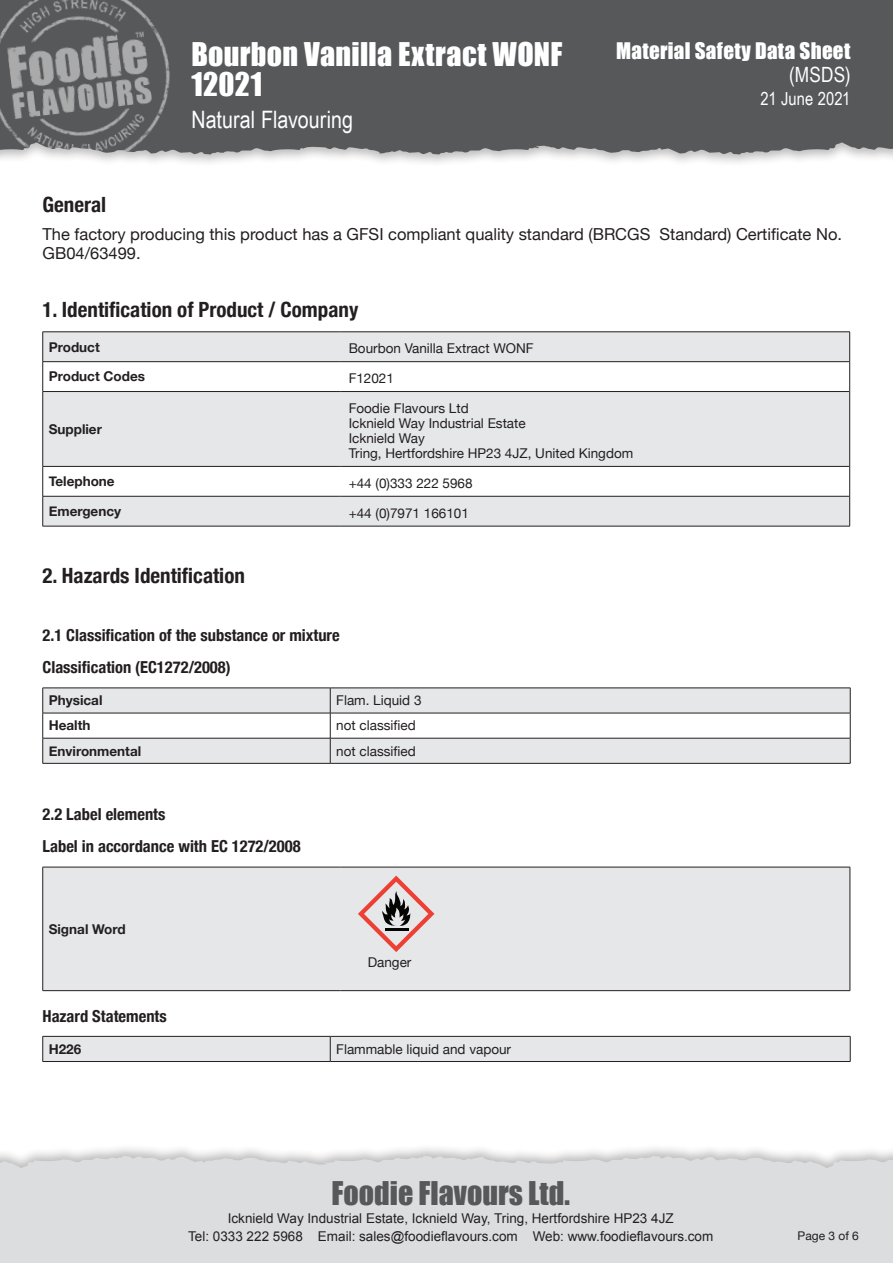
<style>
.page{position:relative;width:893px;height:1263px;background:#fff}
.page>*{position:absolute;margin:0;border:0;box-sizing:border-box;transform-origin:0 0}
.t1{font:30px/30px "Impact";letter-spacing:.01em;color:#fff}
.t2{font:30px "Impact";color:#57585a}
.t3{font:24px "Arial Narrow";color:#fff}
.Heading_2{font:700 condensed 21px "Helvetica Neue";color:#231f20}
.t4{font:21px "Impact";letter-spacing:.015em;color:#fff}
.t5{font:21px "Arial Narrow";color:#fff}
.t6{font:18px "Arial Narrow";letter-spacing:.005em;color:#fff}
.Heading_2-2{font:700 condensed 16.5px "Helvetica Neue";color:#231f20}
.Heading_2-3{font:16.5px/19.5px "Helvetica Neue";color:#231f20}
.Heading_3{font:700 condensed 16.5px "Helvetica Neue";color:#231f20}
.Standard_table_text{font:13.5px/15px "Helvetica Neue";color:#231f20}
.t7{font:13.5px/18px "Arial";color:#231f20;text-align:center}
.Standard_Table_Label{font:700 13.5px "Helvetica Neue";color:#231f20}
.t8{font:12px "Helvetica Neue";color:#231f20}
</style>
<div class="page">
<div style="left:0;top:1143px;width:893px;height:120px;background:#231f20;opacity:.3"></div>
<div style="left:0;top:1156px;width:893px;height:107px;background:#dcdddf"></div>
<div style="left:0;top:0;width:893px;height:167px;background:#231f20;opacity:.3"></div>
<div style="left:206px;top:0;width:687px;height:154px;background:#57585a"></div>
<img style="left:0;top:0;width:206px;height:154px">
<svg style="left:43px;top:333px;width:806px;height:193px;fill:#e6e7e9"></svg>
<hr style="left:43px;top:361px;width:297px;height:1px;background:#231f20">
<hr style="left:340px;top:361px;width:509px;height:1px;background:#231f20">
<hr style="left:43px;top:391px;width:297px;height:1px;background:#231f20">
<hr style="left:340px;top:391px;width:509px;height:1px;background:#231f20">
<hr style="left:43px;top:466px;width:297px;height:1px;background:#231f20">
<hr style="left:340px;top:466px;width:509px;height:1px;background:#231f20">
<hr style="left:43px;top:496px;width:297px;height:1px;background:#231f20">
<hr style="left:340px;top:496px;width:509px;height:1px;background:#231f20">
<hr style="left:43px;top:332px;width:297px;height:1px;background:#231f20">
<hr style="left:42px;top:332px;width:1px;height:30px;background:#231f20">
<hr style="left:340px;top:332px;width:510px;height:1px;background:#231f20">
<hr style="left:849px;top:332px;width:1px;height:30px;background:#231f20">
<svg style="left:42px;top:362px;width:1px;height:29px"></svg>
<svg style="left:849px;top:362px;width:1px;height:29px"></svg>
<hr style="left:42px;top:391px;width:1px;height:75px;background:#231f20">
<hr style="left:849px;top:391px;width:1px;height:75px;background:#231f20">
<hr style="left:42px;top:466px;width:1px;height:30px;background:#231f20">
<hr style="left:849px;top:466px;width:1px;height:30px;background:#231f20">
<hr style="left:42px;top:496px;width:1px;height:30px;background:#231f20">
<hr style="left:849px;top:496px;width:1px;height:30px;background:#231f20">
<hr style="left:43px;top:526px;width:297px;height:1px;background:#231f20">
<hr style="left:340px;top:526px;width:510px;height:1px;background:#231f20">
<svg style="left:43px;top:689px;width:807px;height:74px;fill:#e6e7e9"></svg>
<svg style="left:42px;top:688px;width:1px;height:75px"></svg>
<svg style="left:330px;top:689px;width:1px;height:74px"></svg>
<svg style="left:850px;top:688px;width:1px;height:75px"></svg>
<hr style="left:43px;top:688px;width:287px;height:1px;background:#231f20">
<hr style="left:330px;top:688px;width:520px;height:1px;background:#231f20">
<hr style="left:43px;top:713px;width:287px;height:1px;background:#231f20">
<hr style="left:330px;top:713px;width:520px;height:1px;background:#231f20">
<hr style="left:43px;top:738px;width:287px;height:1px;background:#231f20">
<hr style="left:330px;top:738px;width:520px;height:1px;background:#231f20">
<hr style="left:43px;top:763px;width:287px;height:1px;background:#231f20">
<hr style="left:330px;top:763px;width:520px;height:1px;background:#231f20">
<div style="left:43px;top:868px;width:807px;height:122px;background:#e6e7e9"></div>
<hr style="left:43px;top:867px;width:297px;height:1px;background:#231f20">
<hr style="left:42px;top:867px;width:1px;height:123px;background:#231f20">
<hr style="left:340px;top:867px;width:510px;height:1px;background:#231f20">
<hr style="left:850px;top:867px;width:1px;height:123px;background:#231f20">
<hr style="left:43px;top:990px;width:297px;height:1px;background:#231f20">
<hr style="left:340px;top:990px;width:510px;height:1px;background:#231f20">
<svg style="left:358px;top:875px;width:76px;height:77px;background:#d4bbbb"></svg>
<div style="left:42px;top:1036px;width:809px;height:25px;background:#e6e7e9"></div>
<hr style="left:43px;top:1036px;width:287px;height:1px;background:#231f20">
<hr style="left:330px;top:1036px;width:520px;height:1px;background:#231f20">
<hr style="left:43px;top:1061px;width:287px;height:1px;background:#231f20">
<hr style="left:330px;top:1061px;width:520px;height:1px;background:#231f20">
<h1 class="t1" style="left:191px;top:39px;width:372px">Bourbon Vanilla Extract WONF<br>12021</h1>
<h2 class="t3" style="left:191px;top:102px;width:163px">Natural Flavouring</h2>
<h3 class="t4" style="left:616px;top:35px;width:236px">Material Safety Data Sheet</h3>
<h3 class="t5" style="left:789px;top:59px;width:63px">(MSDS)</h3>
<h3 class="t6" style="left:760px;top:85px;width:91px">21 June 2021</h3>
<p class="Heading_2" style="left:43px;top:187px;width:65px">General</p>
<p class="Heading_2-3" style="left:43px;top:225px;width:801px">The factory producing this product has a GFSI compliant quality standard (BRCGS Standard) Certificate No.<br>GB04/63499.</p>
<p class="Heading_2" style="left:43px;top:292px;width:317px">1. Identification of Product / Company</p>
<p class="Standard_Table_Label" style="left:49px;top:336px;width:53px">Product</p>
<p class="Standard_table_text" style="left:349px;top:342px;width:187px">Bourbon Vanilla Extract WONF</p>
<p class="Standard_Table_Label" style="left:49px;top:366px;width:98px">Product Codes</p>
<p class="Standard_table_text" style="left:349px;top:371px;width:47px">F12021</p>
<p class="Standard_Table_Label" style="left:49px;top:418px;width:55px">Supplier</p>
<p class="Standard_table_text" style="left:349px;top:401px;width:286px">Foodie Flavours Ltd<br>Icknield Way Industrial Estate<br>Icknield Way<br>Tring, Hertfordshire HP23 4JZ, United Kingdom</p>
<p class="Standard_Table_Label" style="left:49px;top:471px;width:67px">Telephone</p>
<p class="Standard_table_text" style="left:349px;top:476px;width:125px">+44 (0)333 222 5968</p>
<p class="Standard_Table_Label" style="left:49px;top:501px;width:74px">Emergency</p>
<p class="Standard_table_text" style="left:349px;top:506px;width:122px">+44 (0)7971 166101</p>
<p class="Heading_2" style="left:43px;top:558px;width:204px">2. Hazards Identification</p>
<p class="Heading_2-2" style="left:43px;top:621px;width:299px">2.1 Classification of the substance or mixture</p>
<p class="Heading_2-2" style="left:43px;top:654px;width:190px">Classification (EC1272/2008)</p>
<p class="Standard_Table_Label" style="left:49px;top:690px;width:55px">Physical</p>
<p class="Standard_table_text" style="left:336px;top:694px;width:87px">Flam. Liquid 3</p>
<p class="Standard_Table_Label" style="left:49px;top:715px;width:43px">Health</p>
<p class="Standard_table_text" style="left:336px;top:719px;width:81px">not classified</p>
<p class="Standard_Table_Label" style="left:49px;top:740px;width:94px">Environmental</p>
<p class="Standard_table_text" style="left:336px;top:744px;width:81px">not classified</p>
<p class="Heading_2-2" style="left:43px;top:800px;width:124px">2.2 Label elements</p>
<p class="Heading_2-2" style="left:43px;top:833px;width:260px">Label in accordance with EC 1272/2008</p>
<p class="Standard_Table_Label" style="left:49px;top:918px;width:78px">Signal Word</p>
<p class="Standard_table_text" style="left:368px;top:955px;width:45px">Danger</p>
<p class="Heading_3" style="left:43px;top:1002px;width:126px">Hazard Statements</p>
<p class="Standard_Table_Label" style="left:49px;top:1038px;width:34px">H226</p>
<p class="Standard_table_text" style="left:336px;top:1042px;width:176px">Flammable liquid and vapour</p>
<h1 class="t2" style="left:332px;top:1170px;width:240px">Foodie Flavours Ltd.</h1>
<p class="t7" style="left:188px;top:1209px;width:527px">Icknield Way Industrial Estate, Icknield Way, Tring, Hertfordshire HP23 4JZ<br>Tel: 0333 222 5968 Email: sales@foodieflavours.com Web: www.foodieflavours.com</p>
<p class="t8" style="left:798px;top:1227px;width:63px">Page 3 of 6</p>
</div>
